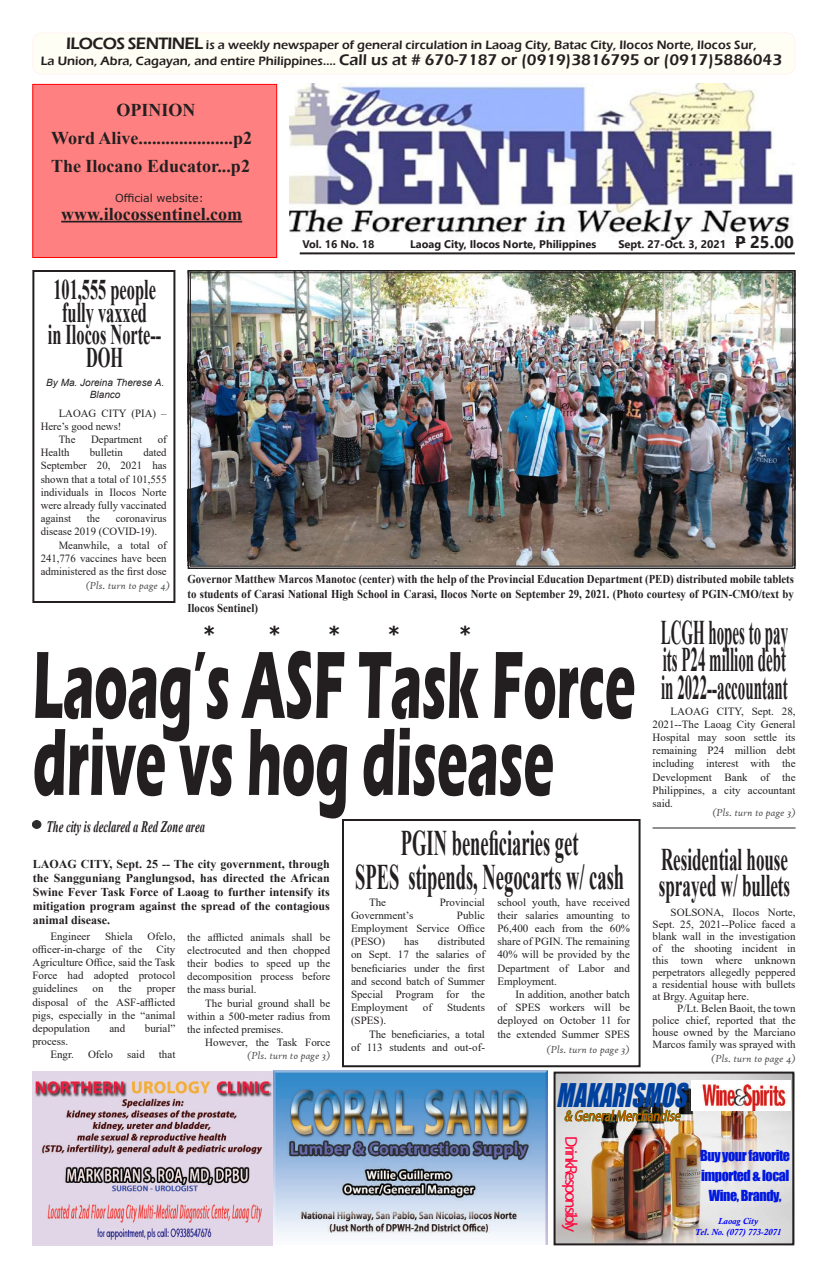
<style>
.page{position:relative;width:828px;height:1278px;background:#fff}
.page>*{position:absolute;margin:0;border:0;box-sizing:border-box;transform-origin:0 0}
.t1{font:700 99px/77px "Eras ITC";color:#231f20;scale:.52 1}
.t2{font:700 36px/34px "Times New Roman";color:#231f20;text-align:center;scale:.51 1}
.t3{font:700 34.5px/27.6px "Times New Roman";color:#231f20;text-align:justify;scale:.43 1}
.t4{font:700 31.5px/26px "Times New Roman";color:#231f20;scale:.54 1}
.t5{font:italic 30px "Impact";color:#00419f;scale:.8 1}
.t6{font:700 28.5px/22.8px "Times New Roman";color:#231f20;text-align:center;scale:.57 1}
.t7{font:700 20px "Tahoma";color:#231f20}
.t8{font:700 18px/28px "Times New Roman";color:#231f20;text-align:center}
.t9{font:17px "Myriad Pro";letter-spacing:-.105em;color:#ff0039}
.t10{font:600 16px "Eras ITC";color:#231f20}
.t11{font:italic 700 16px "Times New Roman";color:#231f20;scale:.66 1}
.t12{font:italic 15px "Myriad Pro";color:#de6000;scale:.8 1}
.t13{font:14px/20px "Impact";letter-spacing:-.03em;color:#0018df;text-align:center}
.t14{font:600 12.5px "Eras ITC";color:#231f20}
.t15{font:700 12px/14.4px "Times New Roman";color:#231f20;text-align:justify;scale:.9 1}
.t16{font:700 12px/14px "Times New Roman";color:#231f20;text-align:justify}
.t17{font:11px/13.2px "Times New Roman";color:#231f20;text-align:justify}
.t18{font:italic 11px "High Tower Text";color:#4b4c4d}
.t19{font:700 11px "Segoe UI";color:#231f20}
.t20{font:11px "Verdana";color:#231f20}
.t21{font:italic 10px/12px "Arial";color:#231f20;text-align:center}
.t22{font:italic 700 9px/10.8px "Calisto";color:#00f;text-align:center}
.s1{font-size:17px}
.s2{font-size:13px}
.s3{font-size:12.5px}
</style>
<div class="page">
<div style="left:33px;top:33px;width:762px;height:41px;background:#fffef4;border-radius:9px"></div>
<div style="left:32px;top:32px;width:763px;height:43px;border:1px solid #fff2f2;border-radius:9px"></div>
<div style="left:32px;top:84px;width:245px;height:174px;background:#ff8080;border:1px solid #f00"></div>
<img style="left:289px;top:84px;width:507px;height:156px">
<img style="left:32px;top:1071px;width:515px;height:175px">
<img style="left:557px;top:1075px;width:234px;height:167px">
<div style="left:554px;top:1072px;width:240px;height:173px;border:2px solid #231f20"></div>
<svg style="left:564px;top:1110px;width:117px;height:12px"></svg>
<img style="left:691px;top:1080px;width:100px;height:30px">
<hr style="left:61px;top:221px;width:181px;height:2px;background:#231f20">
<hr style="left:300px;top:252px;width:495px;height:2px;background:#231f20">
<div style="left:32px;top:820px;width:9px;height:9px;background:#2c2c2c;border:1px solid #000;border-radius:50%"></div>
<div style="left:342px;top:819px;width:299px;height:248px;border:2px solid #231f20"></div>
<div style="left:32px;top:270px;width:143px;height:333px;border:2px solid #231f20"></div>
<img style="left:187px;top:270px;width:609px;height:299px">
<div style="left:190px;top:272px;width:603px;height:295px;border:1px solid #231f20"></div>
<hr style="left:653px;top:828px;width:143px;height:1px;background:#231f20">
<p class="t14" style="left:66px;top:37px;width:692px"><span class="s1">ILOCOS SENTINEL</span> <span class="s2">i</span>s a weekly newspaper of general circulation in Laoag City, Batac City, Ilocos Norte, Ilocos Sur,</p>
<h3 class="t10" style="left:41px;top:51px;width:743px"><span class="s3">La Union, Abra, Cagayan, and entire Philippines….</span> Call us at # 670-7187 or (0919)3816795 or (0917)5886043</h3>
<h3 class="t8" style="left:51px;top:95px;width:203px">OPINION<br>Word Alive.....................p2<br>The Ilocano Educator...p2</h3>
<p class="t20" style="left:115px;top:190px;width:90px">Official website:</p>
<h3 class="t8" style="left:61px;top:199px;width:182px">www.ilocossentinel.com</h3>
<h3 class="t6" style="left:48px;top:277px;width:201px">101,555 people fully vaxxed<br>in Ilocos Norte--<br>DOH</h3>
<p class="t21" style="left:46px;top:376px;width:120px">By Ma. Joreina Therese A.<br>Blanco</p>
<p class="t19" style="left:302px;top:234px;width:74px">Vol. 16 No. 18</p>
<p class="t19" style="left:410px;top:234px;width:187px">Laoag City, Ilocos Norte, Philippines</p>
<p class="t19" style="left:618px;top:233px;width:177px">Sept. 27-Oct. 3, 2021 <span class="s1">P 25.00</span></p>
<p class="t17" style="left:59px;top:406px;width:109px">LAOAG CITY (PIA) –</p>
<p class="t17" style="left:41px;top:419px;width:82px">Here’s good news!</p>
<p class="t17" style="left:59px;top:432px;width:18px">The</p>
<p class="t17" style="left:91px;top:432px;width:52px">Department</p>
<p class="t17" style="left:158px;top:432px;width:10px">of</p>
<p class="t17" style="left:41px;top:446px;width:30px">Health</p>
<p class="t17" style="left:90px;top:446px;width:34px">bulletin</p>
<p class="t17" style="left:41px;top:446px;width:128px;text-indent:103px">dated September 20, 2021 has shown that a total of 101,555 individuals in Ilocos Norte were already fully vaccinated against</p>
<p class="t17" style="left:87px;top:512px;width:15px">the</p>
<p class="t17" style="left:116px;top:512px;width:52px">coronavirus</p>
<p class="t17" style="left:41px;top:525px;width:118px">disease 2019 (COVID-19).</p>
<p class="t17" style="left:59px;top:538px;width:110px">Meanwhile, a total of</p>
<p class="t17" style="left:41px;top:551px;width:128px">241,776 vaccines have been</p>
<p class="t17" style="left:41px;top:564px;width:128px">administered as the first dose</p>
<p class="t18" style="left:86px;top:579px;width:86px">(Pls. turn to page 4)</p>
<p class="t15" style="left:187px;top:572px;width:675px">Governor Matthew Marcos Manotoc (center) with the help of the Provincial Education Department (PED) distributed mobile tablets to students of Carasi National High School in Carasi, Ilocos Norte on September 29, 2021. (Photo courtesy of PGIN-CMO/text by Ilocos Sentinel)</p>
<h3 class="t7" style="left:203px;top:619px;width:14px">*</h3>
<h3 class="t7" style="left:269px;top:619px;width:74px">* *</h3>
<h3 class="t7" style="left:388px;top:619px;width:14px">*</h3>
<h3 class="t7" style="left:459px;top:619px;width:14px">*</h3>
<h1 class="t1" style="left:33px;top:647px;width:1160px">Laoag’s ASF Task Force drive vs hog disease</h1>
<h3 class="t11" style="left:46px;top:816px;width:242px">The city is declared a Red Zone area</h3>
<p class="t16" style="left:33px;top:857px;width:299px">LAOAG CITY, Sept. 25 -- The city government, through the Sangguniang Panglungsod, has directed the African Swine Fever Task Force of Laoag to further intensify its mitigation program against the spread of the contagious animal disease.</p>
<p class="t17" style="left:50px;top:929px;width:41px">Engineer</p>
<p class="t17" style="left:105px;top:929px;width:29px">Shiela</p>
<p class="t17" style="left:148px;top:929px;width:29px">Ofelo,</p>
<p class="t17" style="left:32px;top:942px;width:111px">officer-in-charge of the</p>
<p class="t17" style="left:187px;top:930px;width:145px">the afflicted animals shall be electrocuted and then chopped their bodies to speed up the decomposition process before the mass burial.</p>
<p class="t17" style="left:187px;top:996px;width:145px;text-indent:18px">The burial ground shall be within a 500-meter radius from the infected premises.</p>
<p class="t17" style="left:205px;top:1036px;width:127px">However, the Task Force</p>
<p class="t17" style="left:32px;top:942px;width:145px;text-indent:124px">City Agriculture Office, said the Task Force had adopted protocol guidelines</p>
<p class="t17" style="left:93px;top:982px;width:12px">on</p>
<p class="t17" style="left:118px;top:982px;width:15px">the</p>
<p class="t17" style="left:32px;top:982px;width:145px;text-indent:114px">proper disposal of the ASF-afflicted pigs, especially in the “animal depopulation</p>
<p class="t17" style="left:109px;top:1021px;width:17px">and</p>
<p class="t17" style="left:145px;top:1021px;width:32px">burial”</p>
<p class="t17" style="left:50px;top:1035px;width:25px;text-indent:-18px">process.<br>Engr.</p>
<p class="t17" style="left:88px;top:1048px;width:27px">Ofelo</p>
<p class="t17" style="left:127px;top:1048px;width:19px">said</p>
<p class="t17" style="left:159px;top:1048px;width:18px">that</p>
<p class="t18" style="left:247px;top:1049px;width:85px">(Pls. turn to page 3)</p>
<h2 class="t2" style="left:355px;top:825px;width:529px">PGIN beneficiaries get<br>SPES stipends, Negocarts w/ cash</h2>
<p class="t17" style="left:369px;top:895px;width:19px">The</p>
<p class="t17" style="left:440px;top:895px;width:47px">Provincial</p>
<p class="t17" style="left:351px;top:908px;width:64px">Government’s</p>
<p class="t17" style="left:497px;top:895px;width:134px">school youth, have received their salaries amounting to P6,400 each from the 60% share of PGIN. The remaining 40% will be provided by the Department of Labor and Employment.</p>
<p class="t17" style="left:497px;top:987px;width:134px;text-indent:18px">In addition, another batch of SPES workers will be deployed on October 11 for the extended Summer SPES</p>
<p class="t17" style="left:351px;top:908px;width:136px;text-indent:106px">Public Employment Service Office (PESO)</p>
<p class="t17" style="left:351px;top:935px;width:136px;text-indent:87px">distributed on Sept. 17 the salaries of beneficiaries under the first and second batch of Summer Special Program for the Employment</p>
<p class="t17" style="left:404px;top:935px;width:16px">has</p>
<p class="t17" style="left:423px;top:1001px;width:11px">of</p>
<p class="t17" style="left:447px;top:1001px;width:39px">Students</p>
<p class="t17" style="left:351px;top:1014px;width:37px">(SPES).</p>
<p class="t17" style="left:369px;top:1027px;width:118px">The beneficiaries, a total</p>
<p class="t17" style="left:351px;top:1040px;width:136px">of 113 students and out-of-</p>
<p class="t18" style="left:547px;top:1043px;width:85px">(Pls. turn to page 3)</p>
<h3 class="t3" style="left:661px;top:617px;width:298px">LCGH hopes to pay its P24 million debt in 2022--accountant</h3>
<p class="t17" style="left:653px;top:704px;width:145px;text-indent:18px">LAOAG CITY, Sept. 28, 2021--The Laoag City General Hospital may soon settle its remaining P24 million debt including interest with the Development Bank of the Philippines, a city accountant said.</p>
<p class="t18" style="left:712px;top:806px;width:85px">(Pls. turn to page 3)</p>
<h3 class="t4" style="left:659px;top:846px;width:245px">Residential house sprayed w/ bullets</h3>
<p class="t17" style="left:653px;top:906px;width:144px;line-height:12px;text-indent:18px">SOLSONA, Ilocos Norte, Sept. 25, 2021--Police faced a blank wall in the investigation of the shooting incident in this town where unknown perpetrators allegedly peppered a residential house with bullets at Brgy. Aguitap here.</p>
<p class="t17" style="left:653px;top:1002px;width:144px;line-height:12px;text-indent:25px">P/Lt. Belen Baoit, the town police chief, reported that the house owned by the Marciano Marcos family was sprayed with</p>
<p class="t18" style="left:711px;top:1052px;width:86px">(Pls. turn to page 4)</p>
<h3 class="t5" style="left:556px;top:1072px;width:174px">MAKARISMOS</h3>
<h3 class="t12" style="left:564px;top:1107px;width:150px">&amp; GeneralMerchandise</h3>
<h3 class="t9" style="left:582px;top:1136px;width:98px;rotate:90deg">Drink Responsibly</h3>
<p class="t13" style="left:700px;top:1145px;width:91px">Buy your favorite imported &amp; local<br>Wine, Brandy,</p>
<p class="t22" style="left:695px;top:1216px;width:88px">Laoag City<br>Tel. No. (077) 773-2071</p>
</div>
